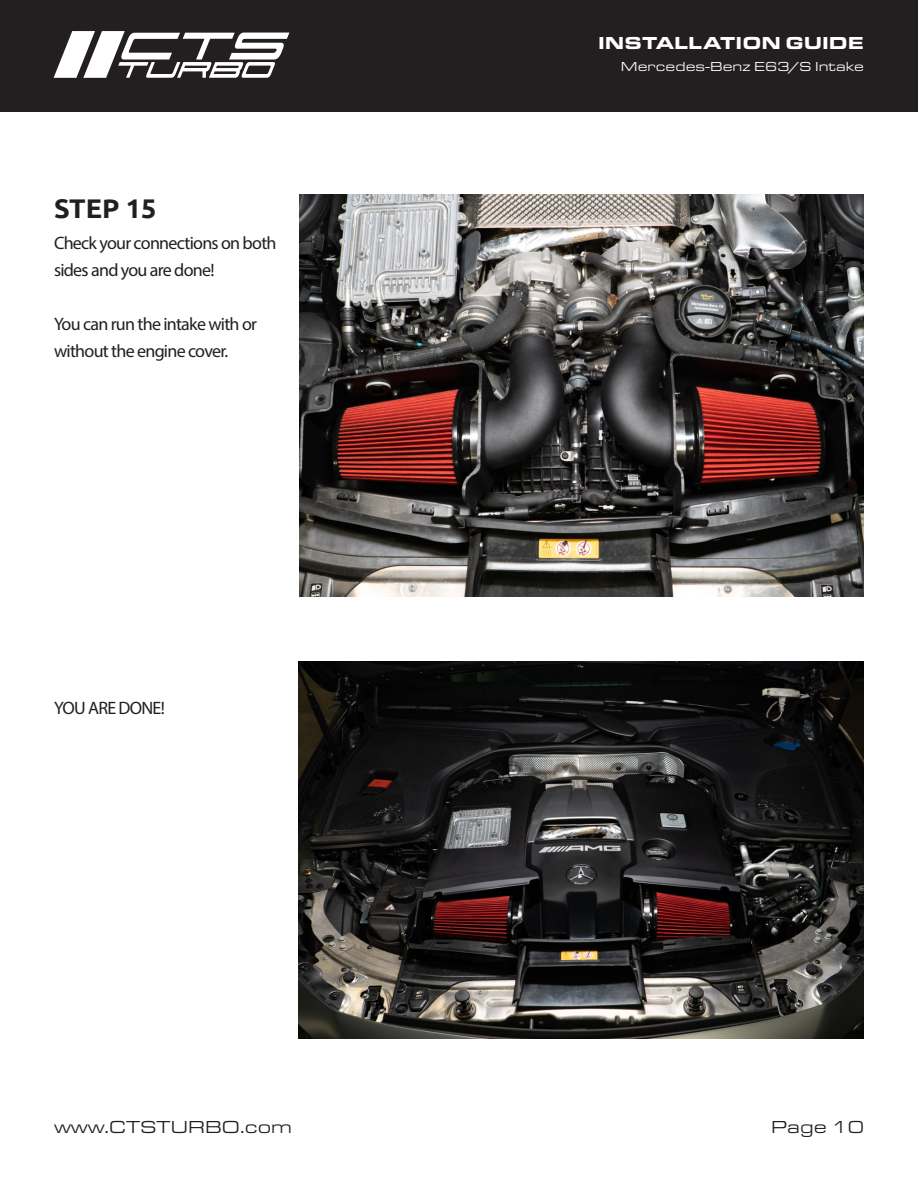
<style>
.page{position:relative;width:918px;height:1188px;background:#fff}
.page>*{position:absolute;margin:0;border:0;box-sizing:border-box;transform-origin:0 0}
.Ubuntu-Header{font:700 27px "Ubuntu";color:#231f20}
.Ubuntu-Text_Body{font:18px/27px "Myriad Pro";letter-spacing:-.04em;color:#231f20}
.t1{font:18px "Eurostile Ext";color:#231f20}
.t2{font:900 18px "Eurostile Ext";color:#fff}
.t3{font:13.5px "Eurostile Ext";color:#fff}
</style>
<div class="page">
<div style="left:0;top:0;width:918px;height:112px;background:#231f20"></div>
<svg style="left:54px;top:31px;width:235px;height:47px"></svg>
<img style="left:298px;top:661px;width:566px;height:378px">
<img style="left:300px;top:194px;width:564px;height:402px">
<p class="t2" style="left:598px;top:29px;width:267px">INSTALLATION GUIDE</p>
<p class="Ubuntu-Header" style="left:54px;top:192px;width:104px">STEP 15</p>
<p class="Ubuntu-Text_Body" style="left:54px;top:229px;width:224px">Check your connections on both sides and you are done!</p>
<p class="Ubuntu-Text_Body" style="left:54px;top:310px;width:205px">You can run the intake with or without the engine cover.</p>
<p class="Ubuntu-Text_Body" style="left:54px;top:694px;width:112px">YOU ARE DONE!</p>
<p class="t3" style="left:621px;top:58px;width:245px">Mercedes-Benz E63/S Intake</p>
<p class="t1" style="left:54px;top:1115px;width:240px">www.CTSTURBO.com</p>
<p class="t1" style="left:771px;top:1115px;width:94px">Page 10</p>
</div>
